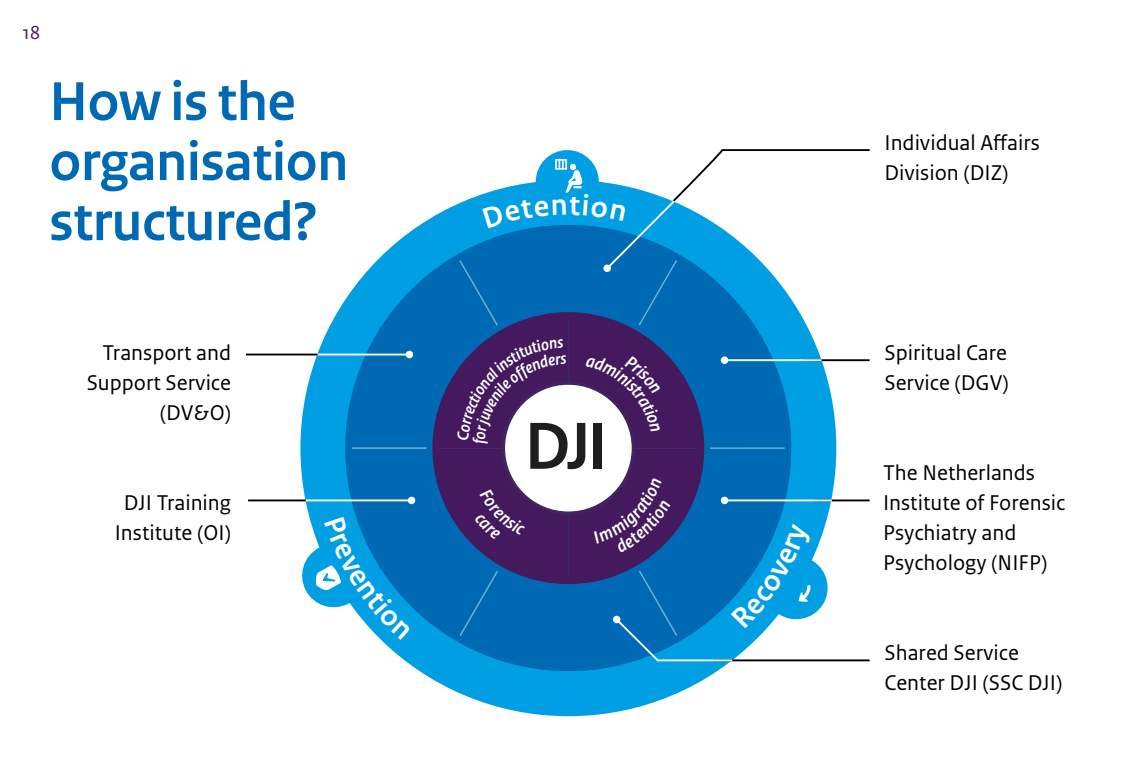
<style>
.page{position:relative;width:1134px;height:780px;background:#fff}
.page>*{position:absolute;margin:0;border:0;box-sizing:border-box;transform-origin:0 0}
.H2_hoofdstukkop{font:700 57.5px/60px "Rijksoverheid Sans Heading";color:#0069b3}
.P_Broodtekst{font:22.5px/30px "Rijksoverheid Sans Text";color:#000}
.t1{font:20px "Rijksoverheid Sans Text";color:#44195e}
</style>
<div class="page">
<svg style="left:300px;top:194px;width:536px;height:522px"></svg>
<svg style="left:345px;top:225px;width:446px;height:446px;background:#1b87c8"></svg>
<hr style="left:317px;top:353px;width:92px;height:2px;background:#fff">
<div style="left:406px;top:351px;width:7px;height:7px;background:#fff;border-radius:50%"></div>
<hr style="left:803px;top:359px;width:67px;height:2px;background:#000">
<hr style="left:813px;top:499px;width:57px;height:2px;background:#000">
<hr style="left:714px;top:659px;width:156px;height:2px;background:#000">
<hr style="left:306px;top:499px;width:106px;height:2px;background:#fff">
<div style="left:408px;top:496px;width:7px;height:8px;background:#fff;border-radius:50%"></div>
<hr style="left:246px;top:353px;width:71px;height:2px;background:#000">
<hr style="left:248px;top:499px;width:58px;height:2px;background:#000">
<svg style="left:430px;top:309px;width:402px;height:353px;background:#3568a5"></svg>
<svg style="left:300px;top:517px;width:111px;height:122px"></svg>
<svg style="left:482px;top:149px;width:388px;height:121px"></svg>
<p class="t1" style="left:22px;top:21px;width:19px">18</p>
<h1 class="H2_hoofdstukkop" style="left:50px;top:72px;width:300px">How is the organisation structured?</h1>
<p class="P_Broodtekst" style="left:87px;top:338px;width:146px;text-align:right">Transport and<br>Support Service (DV&amp;O)</p>
<p class="P_Broodtekst" style="left:115px;top:488px;width:118px;text-align:center">DJI Training<br>Institute (OI)</p>
<p class="P_Broodtekst" style="left:884px;top:128px;width:157px">Individual Affairs<br>Division (DIZ)</p>
<p class="P_Broodtekst" style="left:884px;top:338px;width:126px">Spiritual Care<br>Service (DGV)</p>
<p class="P_Broodtekst" style="left:883px;top:458px;width:184px">The Netherlands<br>Institute of Forensic<br>Psychiatry and<br>Psychology (NIFP)</p>
<p class="P_Broodtekst" style="left:884px;top:638px;width:179px">Shared Service<br>Center DJI (SSC DJI)</p>
</div>
